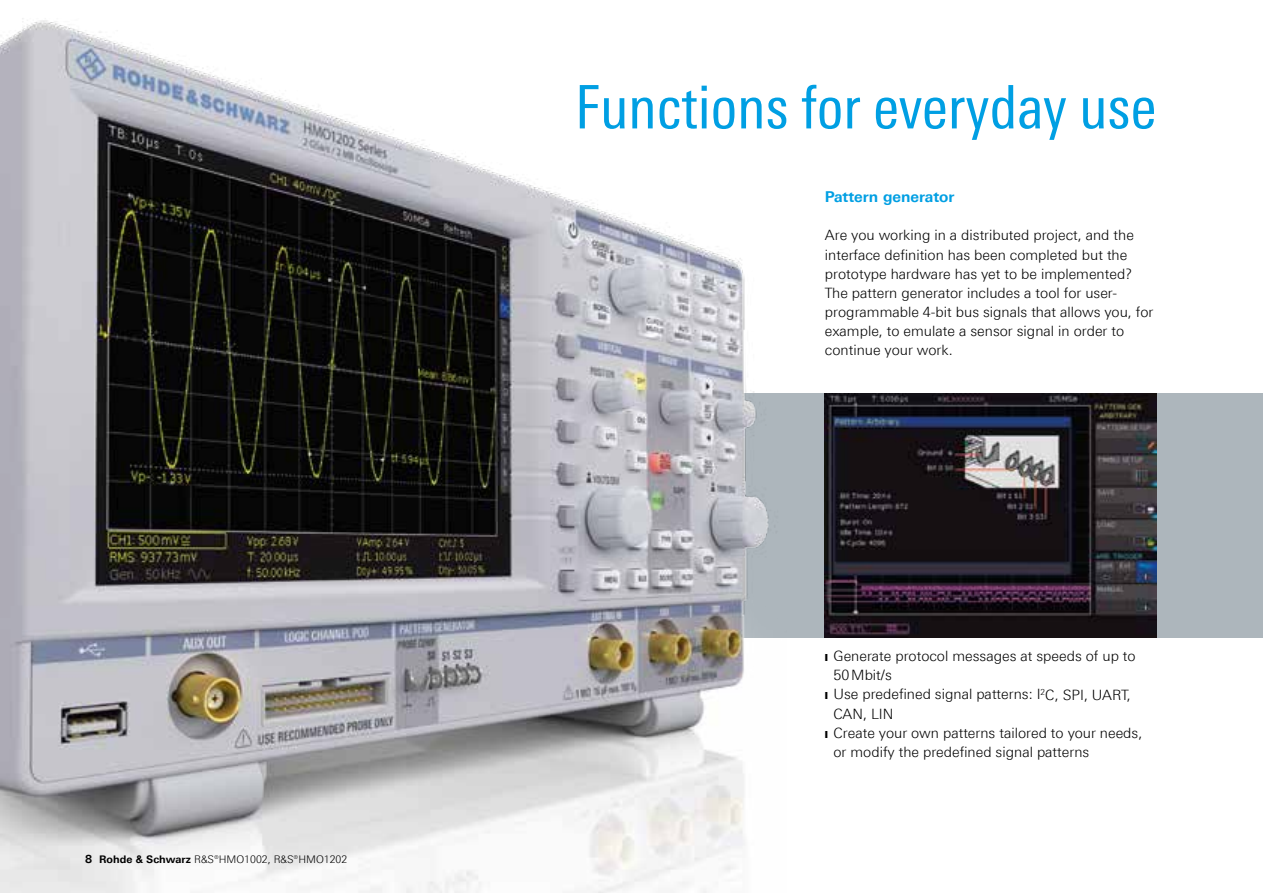
<style>
.page{position:relative;width:1263px;height:893px;background:#fff}
.page>*{position:absolute;margin:0;border:0;box-sizing:border-box;transform-origin:0 0}
.t1{font:60px "Linotype Univers 420 Cn";color:#009fe3}
.t2{font:700 15px "Linotype Univers 630";color:#009fe3}
.t3{font:300 14.25px/19px "Linotype Univers 330";color:#000}
.t4{font:300 10.5px "Linotype Univers 330";color:#000}
.s1{font-family:"Linotype Univers 630";font-weight:700;font-size:11.25px}
.s2{font-family:"Linotype Univers 630";font-weight:700}
</style>
<div class="page">
<div style="left:0;top:393px;width:1263px;height:244px;background:#adb6bc"></div>
<img style="left:825px;top:393px;width:332px;height:244px">
<img style="left:0;top:18px;width:787px;height:875px">
<p class="t4" style="left:85px;top:853px;width:264px"><span class="s1">8</span> <span class="s2">Rohde &amp; Schwarz</span> R&amp;S®HMO1002, R&amp;S®HMO1202</p>
<h1 class="t1" style="left:575px;top:72px;width:583px">Functions for everyday use</h1>
<p class="t2" style="left:825px;top:188px;width:131px">Pattern generator</p>
<p class="t3" style="left:825px;top:226px;width:330px">Are you working in a distributed project, and the interface definition has been completed but the prototype hardware has yet to be implemented?<br>The pattern generator includes a tool for user&shy;programmable 4-bit bus signals that allows you, for example, to emulate a sensor signal in order to continue your work.</p>
<p class="t3" style="left:825px;top:646px;width:312px">❙ Generate protocol messages at speeds of up to</p>
<p class="t3" style="left:833px;top:666px;width:60px">50Mbit/s</p>
<p class="t3" style="left:825px;top:685px;width:307px">❙ Use predefined signal patterns: I<sup>2</sup>C, SPI, UART,</p>
<p class="t3" style="left:833px;top:704px;width:61px">CAN, LIN</p>
<p class="t3" style="left:825px;top:723px;width:319px">❙ Create your own patterns tailored to your needs,</p>
<p class="t3" style="left:833px;top:742px;width:257px">or modify the predefined signal patterns</p>
</div>
